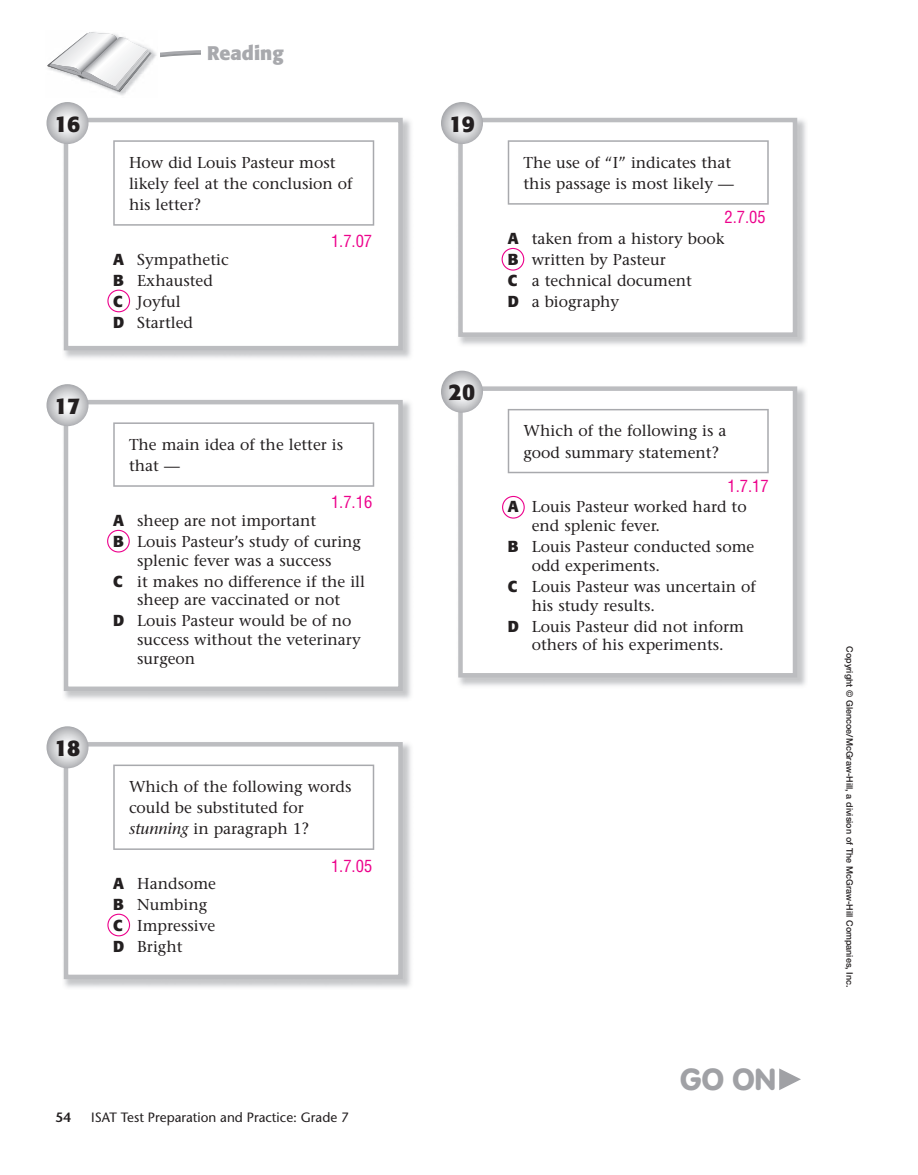
<style>
.page{position:relative;width:918px;height:1175px;background:#fff}
.page>*{position:absolute;margin:0;border:0;box-sizing:border-box;transform-origin:0 0}
.t1{font:700 22.5px "Formata";letter-spacing:-.02em;color:#231f20}
.t2{font:700 19.5px "Formata";color:#a8a9ad}
.t3{font:condensed 16.5px "Helvetica";color:#ed028c}
.t4{font:15.75px/21px "Stone Serif";color:#231f20}
.t5{font:13.5px "Stone Sans";color:#231f20}
.t6{font:600 13.5px "Stone Sans";color:#231f20}
.t7{font:500 9px "Helvetica Neue";color:#231f20}
.s1{font-family:"Formata";font-weight:700}
.s2{font-style:italic}
</style>
<div class="page">
<img style="left:113px;top:49px;width:44px;height:46px">
<svg style="left:47px;top:32px;width:104px;height:60px"></svg>
<svg style="left:160px;top:50px;width:40px;height:8px"></svg>
<img style="left:63px;top:116px;width:348px;height:242px">
<div style="left:66px;top:120px;width:334px;height:228px;background:#fff"></div>
<hr style="left:113px;top:140px;width:261px;height:2px;background:#a8a9ad">
<hr style="left:113px;top:142px;width:2px;height:82px;background:#a8a9ad">
<hr style="left:373px;top:142px;width:1px;height:82px;background:#a8a9ad">
<hr style="left:113px;top:224px;width:261px;height:2px;background:#a8a9ad">
<div style="left:64px;top:118px;width:339px;height:232px;border:4px solid #bcbdc0"></div>
<svg style="left:46px;top:102px;width:42px;height:42px"></svg>
<svg style="left:46px;top:384px;width:42px;height:42px"></svg>
<img style="left:63px;top:740px;width:348px;height:248px">
<div style="left:66px;top:744px;width:334px;height:232px;background:#fff"></div>
<div style="left:64px;top:742px;width:339px;height:237px;border:4px solid #bcbdc0"></div>
<svg style="left:46px;top:726px;width:42px;height:42px"></svg>
<img style="left:482px;top:117px;width:324px;height:228px">
<div style="left:460px;top:120px;width:335px;height:214px;background:#fff"></div>
<hr style="left:508px;top:140px;width:261px;height:2px;background:#a8a9ad">
<hr style="left:508px;top:142px;width:1px;height:61px;background:#a8a9ad">
<hr style="left:767px;top:142px;width:2px;height:61px;background:#a8a9ad">
<hr style="left:508px;top:203px;width:261px;height:2px;background:#a8a9ad">
<div style="left:458px;top:118px;width:339px;height:219px;border:4px solid #bcbdc0"></div>
<svg style="left:441px;top:102px;width:42px;height:42px"></svg>
<img style="left:525px;top:386px;width:281px;height:300px">
<div style="left:460px;top:388px;width:335px;height:287px;background:#fff"></div>
<hr style="left:508px;top:409px;width:261px;height:1px;background:#a8a9ad">
<hr style="left:767px;top:410px;width:2px;height:62px;background:#a8a9ad">
<hr style="left:508px;top:472px;width:261px;height:1px;background:#a8a9ad">
<div style="left:458px;top:386px;width:339px;height:291px;border:4px solid #bcbdc0"></div>
<svg style="left:107px;top:247px;width:418px;height:690px"></svg>
<svg style="left:779px;top:1068px;width:22px;height:22px"></svg>
<h1 class="t1" style="left:55px;top:114px;width:27px">16</h1>
<h1 class="t1" style="left:55px;top:396px;width:27px">17</h1>
<h1 class="t1" style="left:55px;top:738px;width:27px">18</h1>
<p class="t2" style="left:207px;top:45px;width:78px">Reading</p>
<p class="t4" style="left:129px;top:153px;width:225px">How did Louis Pasteur most likely feel at the conclusion of his letter?</p>
<p class="t4" style="left:113px;top:250px;width:117px"><span class="s1">A</span> Sympathetic<br><span class="s1">B</span> Exhausted<br><span class="s1">C</span> Joyful<br><span class="s1">D</span> Startled</p>
<p class="t3" style="left:331px;top:235px;width:43px">1.7.07</p>
<p class="t4" style="left:129px;top:435px;width:216px">The main idea of the letter is that —</p>
<p class="t3" style="left:331px;top:496px;width:43px">1.7.16</p>
<p class="t4" style="left:113px;top:511px;width:249px"><span class="s1">A</span> sheep are not important<br><span class="s1">B</span> Louis Pasteur’s study of curing</p>
<p class="t4" style="left:113px;top:551px;width:253px;text-indent:24px">splenic fever was a success<br><span class="s1">C</span> it makes no difference if the ill</p>
<p class="t4" style="left:113px;top:591px;width:240px;text-indent:24px">sheep are vaccinated or not<br><span class="s1">D</span> Louis Pasteur would be of no</p>
<p class="t4" style="left:137px;top:632px;width:225px;line-height:18.8px">success without the veterinary surgeon</p>
<p class="t4" style="left:129px;top:777px;width:224px">Which of the following words could be substituted for <span class="s2">stunning</span> in paragraph 1?</p>
<p class="t4" style="left:113px;top:874px;width:104px"><span class="s1">A</span> Handsome<br><span class="s1">B</span> Numbing<br><span class="s1">C</span> Impressive<br><span class="s1">D</span> Bright</p>
<p class="t3" style="left:331px;top:859px;width:43px">1.7.05</p>
<p class="t6" style="left:56px;top:1112px;width:17px">54</p>
<p class="t5" style="left:91px;top:1112px;width:259px">ISAT Test Preparation and Practice: Grade 7</p>
<h1 class="t1" style="left:449px;top:114px;width:27px">19</h1>
<h1 class="t1" style="left:449px;top:382px;width:28px">20</h1>
<p class="t4" style="left:524px;top:153px;width:212px">The use of “I” indicates that this passage is most likely —</p>
<p class="t4" style="left:508px;top:229px;width:218px"><span class="s1">A</span> taken from a history book<br><span class="s1">B</span> written by Pasteur<br><span class="s1">C</span> a technical document<br><span class="s1">D</span> a biography</p>
<p class="t3" style="left:725px;top:211px;width:43px">2.7.05</p>
<p class="t4" style="left:524px;top:422px;width:204px">Which of the following is a good summary statement?</p>
<p class="t4" style="left:532px;top:499px;width:216px;line-height:18.8px;text-indent:-24px"><span class="s1">A</span> Louis Pasteur worked hard to end splenic fever.</p>
<p class="t4" style="left:532px;top:539px;width:224px;line-height:18.8px;text-indent:-24px"><span class="s1">B</span> Louis Pasteur conducted some odd experiments.</p>
<p class="t4" style="left:532px;top:578px;width:226px;line-height:18.8px;text-indent:-24px"><span class="s1">C</span> Louis Pasteur was uncertain of his study results.</p>
<p class="t4" style="left:508px;top:618px;width:238px;line-height:18.8px;text-align:center"><span class="s1">D</span> Louis Pasteur did not inform others of his experiments.</p>
<p class="t3" style="left:728px;top:479px;width:43px">1.7.17</p>
<p class="t7" style="left:853px;top:646px;width:343px;rotate:90deg">Copyright © Glencoe/McGraw-Hill, a division of The McGraw-Hill Companies, Inc.</p>
</div>
